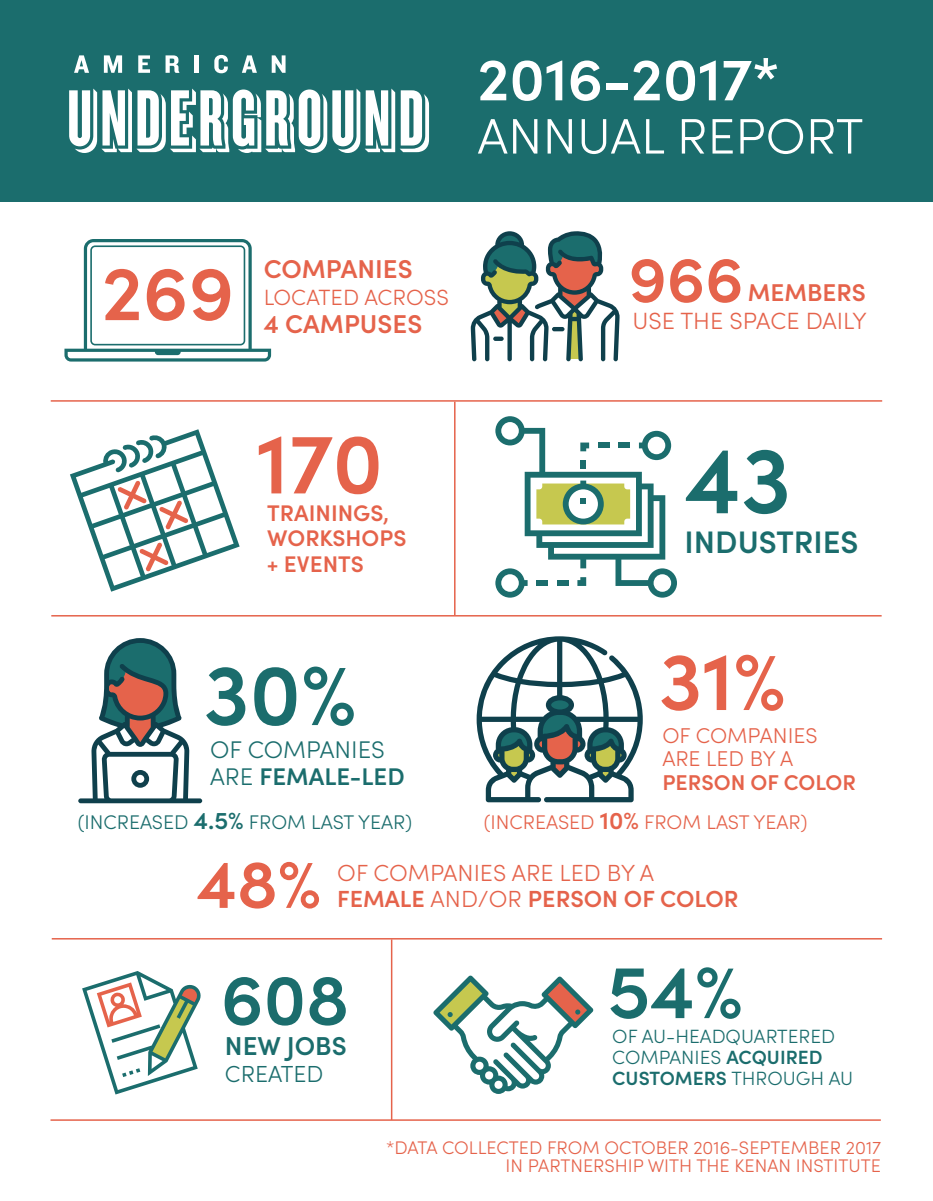
<style>
.page{position:relative;width:933px;height:1201px;background:#fff}
.page>*{position:absolute;margin:0;border:0;box-sizing:border-box;transform-origin:0 0}
.t1{font:600 95.7px "Sofia Pro";color:#1b6d6d}
.t2{font:600 87.15px "Sofia Pro";color:#1b6d6d}
.t3{font:600 85.8px "Sofia Pro";color:#e5634b}
.t4{font:600 82.35px "Sofia Pro";color:#e5634b}
.t5{font:600 77.25px "Sofia Pro";color:#e5634b}
.t6{font:600 75.75px "Sofia Pro";color:#1b6d6d}
.t7{font:600 72.15px "Sofia Pro";color:#1b6d6d}
.t8{font:600 68.55px "Sofia Pro";color:#e5634b}
.t9{font:600 65.1px "Sofia Pro";color:#e5634b}
.t10{font:600 60px "Sofia Pro";color:#fff}
.t11{font:300 49.95px "Sofia Pro";color:#fff}
.t12{font:600 31.2px "Sofia Pro";color:#1b6d6d}
.t13{font:600 25.95px "Sofia Pro";color:#e5634b}
.t14{font:600 25.95px "Sofia Pro";color:#1b6d6d}
.t15{font:600 24.3px "Sofia Pro";color:#e5634b}
.t16{font:300 24.15px/26.8px "Sofia Pro";color:#1b6d6d}
.t17{font:300 23.55px "Sofia Pro";color:#e5634b}
.t18{font:300 23.4px/25.3px "Sofia Pro";color:#e5634b}
.t19{font:300 23.25px "Sofia Pro";color:#1b6d6d}
.t20{font:600 22.65px/25.5px "Sofia Pro";color:#e5634b}
.t21{font:300 22.05px "Sofia Pro";color:#e5634b}
.t22{font:300 21.45px/23.5px "Sofia Pro";color:#e5634b}
.t23{font:600 21.45px "Sofia Pro";color:#e5634b}
.t24{font:300 19.8px "Sofia Pro";color:#1b6d6d}
.t25{font:300 19.8px "Sofia Pro";color:#e5634b}
.t26{font:300 19.2px/21.3px "Sofia Pro";color:#1b6d6d}
.t27{font:300 18.3px/17.9px "Sofia Pro";color:#e5634b;text-align:right}
.s1{font-weight:600}
.s2{font-weight:600;font-size:24.3px}
</style>
<div class="page">
<svg style="left:64px;top:239px;width:207px;height:123px"></svg>
<hr style="left:51px;top:400px;width:830px;height:2px;background:#e5634b">
<hr style="left:454px;top:402px;width:1px;height:213px;background:#e5634b">
<hr style="left:51px;top:615px;width:830px;height:2px;background:#e5634b">
<div style="left:0;top:0;width:932px;height:201px;background:#1b6d6d"></div>
<svg style="left:476px;top:636px;width:166px;height:166px"></svg>
<hr style="left:391px;top:939px;width:1px;height:181px;background:#e5634b">
<svg style="left:78px;top:638px;width:124px;height:165px"></svg>
<hr style="left:52px;top:938px;width:829px;height:2px;background:#e5634b">
<hr style="left:50px;top:1119px;width:830px;height:2px;background:#e5634b">
<svg style="left:82px;top:971px;width:119px;height:123px"></svg>
<svg style="left:470px;top:231px;width:149px;height:130px"></svg>
<svg style="left:493px;top:337px;width:10px;height:4px"></svg>
<svg style="left:70px;top:429px;width:169px;height:163px"></svg>
<svg style="left:74px;top:55px;width:15px;height:18px"></svg>
<svg style="left:104px;top:55px;width:18px;height:18px"></svg>
<svg style="left:138px;top:55px;width:12px;height:18px"></svg>
<svg style="left:165px;top:55px;width:14px;height:18px"></svg>
<hr style="left:194px;top:55px;width:4px;height:18px;background:#fff">
<svg style="left:214px;top:55px;width:14px;height:18px"></svg>
<svg style="left:242px;top:55px;width:15px;height:18px"></svg>
<svg style="left:271px;top:55px;width:14px;height:18px"></svg>
<svg style="left:69px;top:89px;width:360px;height:64px"></svg>
<svg style="left:433px;top:975px;width:160px;height:119px"></svg>
<svg style="left:548px;top:698px;width:23px;height:14px"></svg>
<div style="left:545px;top:695px;width:28px;height:20px;border:5px solid #0f404c;border-radius:50%"></div>
<svg style="left:495px;top:416px;width:181px;height:182px"></svg>
<h3 class="t10" style="left:477px;top:34px;width:303px">2016-2017*</h3>
<h3 class="t11" style="left:477px;top:100px;width:387px">ANNUAL REPORT</h3>
<h3 class="t5" style="left:102px;top:235px;width:134px">269</h3>
<h3 class="t13" style="left:263px;top:249px;width:150px">COMPANIES</h3>
<p class="t21" style="left:263px;top:282px;width:187px">LOCATED ACROSS</p>
<h3 class="t13" style="left:263px;top:304px;width:160px">4 CAMPUSES</h3>
<h3 class="t3" style="left:256px;top:399px;width:128px">170</h3>
<p class="t20" style="left:267px;top:499px;width:141px">TRAININGS,<br>WORKSHOPS + EVENTS</p>
<h3 class="t9" style="left:628px;top:230px;width:117px">966</h3>
<h3 class="t15" style="left:747px;top:274px;width:119px">MEMBERS</h3>
<p class="t17" style="left:632px;top:304px;width:236px">USE THE SPACE DAILY</p>
<h1 class="t1" style="left:684px;top:407px;width:108px">43</h1>
<h3 class="t12" style="left:684px;top:519px;width:175px">INDUSTRIES</h3>
<h2 class="t2" style="left:204px;top:629px;width:154px">30%</h2>
<h3 class="t4" style="left:658px;top:619px;width:128px">31%</h3>
<h3 class="t16" style="left:210px;top:735px;width:196px">OF COMPANIES<br>ARE <span class="s1">FEMALE-LED</span></h3>
<p class="t24" style="left:78px;top:808px;width:336px">(INCREASED <span class="s2">4.5%</span> FROM LAST YEAR)</p>
<p class="t25" style="left:483px;top:808px;width:325px">(INCREASED <span class="s2">10%</span> FROM LAST YEAR)</p>
<p class="t22" style="left:662px;top:722px;width:157px">OF COMPANIES<br>ARE LED BY A</p>
<p class="t23" style="left:662px;top:766px;width:195px">PERSON OF COLOR</p>
<h3 class="t8" style="left:197px;top:832px;width:126px">48%</h3>
<p class="t18" style="left:337px;top:859px;width:402px">OF COMPANIES ARE LED BY A<br><span class="s1">FEMALE</span> AND/OR <span class="s1">PERSON OF COLOR</span></p>
<h3 class="t7" style="left:221px;top:945px;width:129px">608</h3>
<h3 class="t14" style="left:225px;top:1026px;width:123px">NEW JOBS</h3>
<p class="t19" style="left:225px;top:1057px;width:100px">CREATED</p>
<h3 class="t6" style="left:607px;top:934px;width:137px">54%</h3>
<p class="t26" style="left:612px;top:1024px;width:242px">OF AU-HEADQUARTERED<br>COMPANIES <span class="s1">ACQUIRED<br>CUSTOMERS</span> THROUGH AU</p>
<p class="t27" style="left:386px;top:1137px;width:496px">*DATA COLLECTED FROM OCTOBER 2016-SEPTEMBER 2017<br>IN PARTNERSHIP WITH THE KENAN INSTITUTE</p>
</div>
